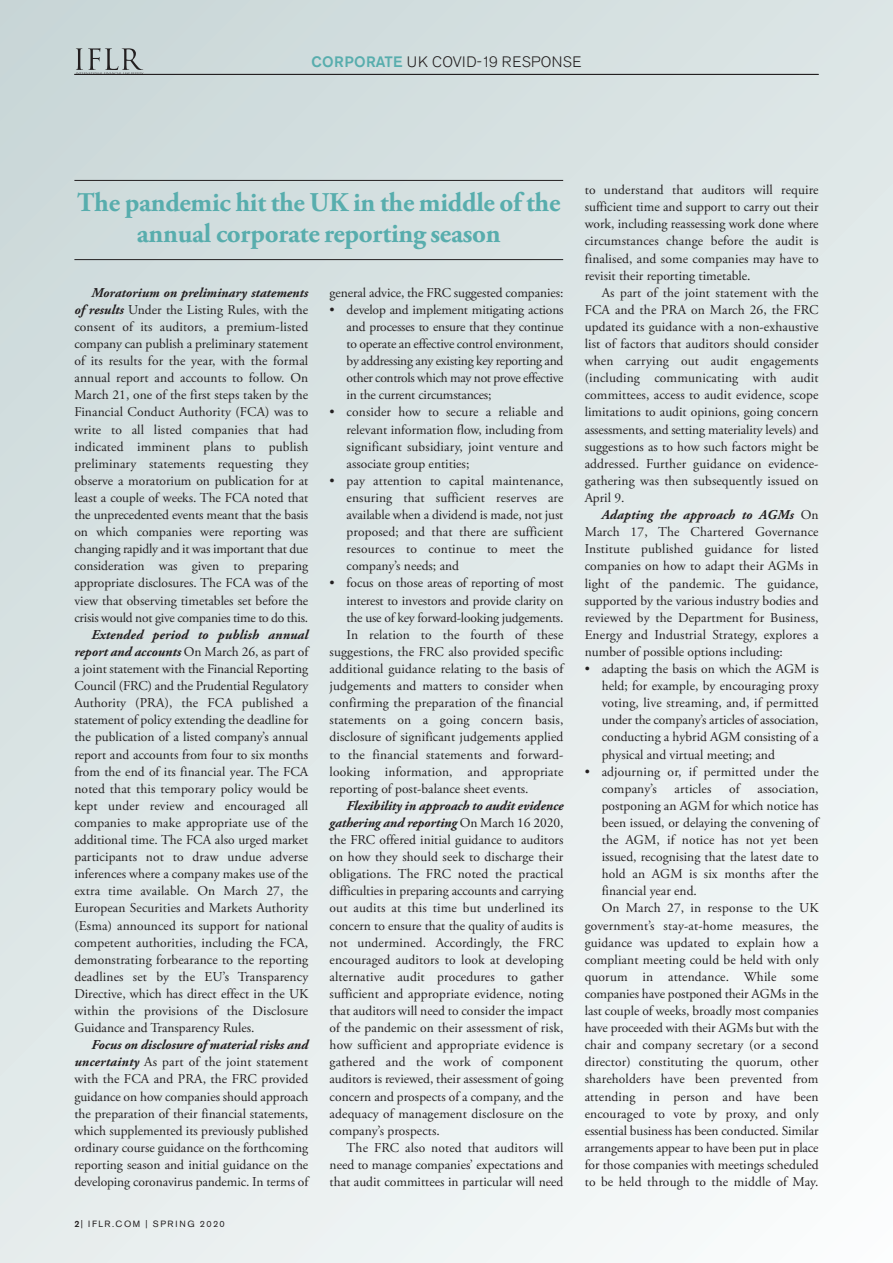
<style>
.page{position:relative;width:893px;height:1263px;background:#fff}
.page>*{position:absolute;margin:0;border:0;box-sizing:border-box;transform-origin:0 0}
.t1{font:700 27px/31.5px "Adobe Garamond Pro";letter-spacing:-.01em;color:#58adad;text-align:center}
.t2{font:300 15px "Akzidenz Grotesk Pro";letter-spacing:.03em;color:#231f20}
.t3{font:13.5px/17.1px "Adobe Garamond Pro";letter-spacing:.005em;color:#231f20;text-align:justify}
.t4{font:13.5px "Adobe Garamond Pro";letter-spacing:-.015em;color:#231f20}
.t5{font:9px "Akzidenz Grotesk Pro";letter-spacing:.18em;color:#231f20}
.s1{font-weight:500;color:#58adad}
.s2{font-weight:700;font-style:italic}
.s3{font-weight:500}
</style>
<div class="page">
<div style="left:0;top:0;width:893px;height:1263px;background:linear-gradient(to bottom,#d1ddde,#f0f5f5)"></div>
<svg style="left:76px;top:48px;width:67px;height:26px"></svg>
<hr style="left:74px;top:180px;width:489px;height:1px;background:#231f20">
<hr style="left:74px;top:259px;width:489px;height:1px;background:#231f20">
<hr style="left:74px;top:74px;width:745px;height:1px;background:#231f20">
<p class="t2" style="left:311px;top:55px;width:271px"><span class="s1">CORPORATE</span> UK COVID-19 RESPONSE</p>
<h1 class="t1" style="left:77px;top:189px;width:485px">The pandemic hit the UK in the middle of the annual corporate reporting season</h1>
<p class="t3" style="left:74px;top:285px;width:235px;text-indent:17px"><span class="s2">Moratorium on preliminary statements of results</span> Under the Listing Rules, with the consent of its auditors, a premium-listed company can publish a preliminary statement of its results for the year, with the formal annual report and accounts to follow. On March 21, one of the first steps taken by the Financial Conduct Authority (FCA) was to write to all listed companies that had indicated imminent plans to publish preliminary statements requesting they observe a moratorium on publication for at least a couple of weeks. The FCA noted that the unprecedented events meant that the basis on which companies were reporting was changing rapidly and it was important that due consideration was given to preparing appropriate disclosures. The FCA was of the view that observing timetables set before the crisis would not give companies time to do this.</p>
<p class="t3" style="left:74px;top:627px;width:235px;text-indent:17px"><span class="s2">Extended period to publish annual report and accounts</span> On March 26, as part of a joint statement with the Financial Reporting Council (FRC) and the Prudential Regulatory Authority (PRA), the FCA published a statement of policy extending the deadline for the publication of a listed company’s annual report and accounts from four to six months from the end of its financial year. The FCA noted that this temporary policy would be kept under review and encouraged all companies to make appropriate use of the additional time. The FCA also urged market participants not to draw undue adverse inferences where a company makes use of the extra time available. On March 27, the European Securities and Markets Authority (Esma) announced its support for national competent authorities, including the FCA, demonstrating forbearance to the reporting deadlines set by the EU’s Transparency Directive, which has direct effect in the UK within the provisions of the Disclosure Guidance and Transparency Rules.</p>
<p class="t3" style="left:74px;top:1037px;width:235px;text-indent:17px"><span class="s2">Focus on disclosure of material risks and uncertainty</span> As part of the joint statement with the FCA and PRA, the FRC provided guidance on how companies should approach the preparation of their financial statements, which supplemented its previously published ordinary course guidance on the forthcoming reporting season and initial guidance on the developing coronavirus pandemic. In terms of</p>
<p class="t5" style="left:74px;top:1221px;width:152px"><span class="s3">2</span>| IFLR.COM | SPRING 2020</p>
<p class="t3" style="left:330px;top:285px;width:235px">general advice, the FRC suggested companies:</p>
<p class="t3" style="left:347px;top:302px;width:218px;text-indent:-17px">• develop and implement mitigating actions and processes to ensure that they continue to operate an effective control environment, by addressing any existing key reporting and other controls which may not prove effective in the current circumstances;</p>
<p class="t3" style="left:347px;top:405px;width:218px;text-indent:-17px">• consider how to secure a reliable and relevant information flow, including from significant subsidiary, joint venture and associate group entities;</p>
<p class="t3" style="left:347px;top:473px;width:218px;text-indent:-17px">• pay attention to capital maintenance, ensuring that sufficient reserves are available when a dividend is made, not just proposed; and that there are sufficient resources to continue to meet the company’s needs; and</p>
<p class="t3" style="left:330px;top:576px;width:235px">• focus on those areas of reporting of most</p>
<p class="t3" style="left:347px;top:593px;width:218px">interest to investors and provide clarity on</p>
<p class="t4" style="left:347px;top:612px;width:218px">the use of key forward-looking judgements.</p>
<p class="t3" style="left:347px;top:627px;width:218px">In relation to the fourth of these</p>
<p class="t3" style="left:330px;top:644px;width:235px">suggestions, the FRC also provided specific</p>
<p class="t3" style="left:330px;top:661px;width:235px">additional guidance relating to the basis of</p>
<p class="t3" style="left:330px;top:678px;width:235px">judgements and matters to consider when</p>
<p class="t3" style="left:330px;top:695px;width:235px">confirming the preparation of the financial</p>
<p class="t3" style="left:330px;top:713px;width:235px">statements on a going concern basis,</p>
<p class="t3" style="left:330px;top:730px;width:235px">disclosure of significant judgements applied</p>
<p class="t3" style="left:330px;top:747px;width:235px">to the financial statements and forward-</p>
<p class="t3" style="left:330px;top:764px;width:235px">looking information, and appropriate</p>
<p class="t3" style="left:330px;top:781px;width:201px">reporting of post-balance sheet events.</p>
<p class="t3" style="left:330px;top:798px;width:235px;text-indent:17px"><span class="s2">Flexibility in approach to audit evidence gathering and reporting</span> On March 16 2020, the FRC offered initial guidance to auditors on how they should seek to discharge their obligations. The FRC noted the practical difficulties in preparing accounts and carrying out audits at this time but underlined its concern to ensure that the quality of audits is not undermined. Accordingly, the FRC encouraged auditors to look at developing alternative audit procedures to gather sufficient and appropriate evidence, noting that auditors will need to consider the impact of the pandemic on their assessment of risk, how sufficient and appropriate evidence is gathered and the work of component auditors is reviewed, their assessment of going concern and prospects of a company, and the adequacy of management disclosure on the company’s prospects.</p>
<p class="t3" style="left:330px;top:1140px;width:235px;text-indent:17px">The FRC also noted that auditors will need to manage companies’ expectations and that audit committees in particular will need</p>
<p class="t3" style="left:585px;top:182px;width:235px">to understand that auditors will require sufficient time and support to carry out their work, including reassessing work done where circumstances change before the audit is finalised, and some companies may have to revisit their reporting timetable.</p>
<p class="t3" style="left:585px;top:285px;width:235px;text-indent:17px">As part of the joint statement with the FCA and the PRA on March 26, the FRC updated its guidance with a non-exhaustive list of factors that auditors should consider when carrying out audit engagements (including communicating with audit committees, access to audit evidence, scope limitations to audit opinions, going concern assessments, and setting materiality levels) and suggestions as to how such factors might be addressed. Further guidance on evidence&shy;gathering was then subsequently issued on April 9.</p>
<p class="t3" style="left:585px;top:507px;width:235px;text-indent:17px"><span class="s2">Adapting the approach to AGMs</span> On March 17, The Chartered Governance Institute published guidance for listed companies on how to adapt their AGMs in light of the pandemic. The guidance, supported by the various industry bodies and reviewed by the Department for Business, Energy and Industrial Strategy, explores a number of possible options including:</p>
<p class="t3" style="left:602px;top:661px;width:218px;text-indent:-17px">• adapting the basis on which the AGM is held; for example, by encouraging proxy voting, live streaming, and, if permitted under the company’s articles of association, conducting a hybrid AGM consisting of a physical and virtual meeting; and</p>
<p class="t3" style="left:602px;top:764px;width:218px;text-indent:-17px">• adjourning or, if permitted under the company’s</p>
<p class="t3" style="left:674px;top:781px;width:39px">articles</p>
<p class="t3" style="left:729px;top:781px;width:12px">of</p>
<p class="t3" style="left:757px;top:781px;width:63px">association,</p>
<p class="t3" style="left:602px;top:798px;width:218px">postponing an AGM for which notice has</p>
<p class="t3" style="left:602px;top:815px;width:218px">been issued, or delaying the convening of</p>
<p class="t3" style="left:602px;top:832px;width:218px">the AGM, if notice has not yet been</p>
<p class="t3" style="left:602px;top:849px;width:218px">issued, recognising that the latest date to</p>
<p class="t3" style="left:602px;top:866px;width:218px">hold an AGM is six months after the</p>
<p class="t3" style="left:602px;top:884px;width:97px">financial year end.</p>
<p class="t3" style="left:602px;top:901px;width:218px">On March 27, in response to the UK</p>
<p class="t3" style="left:585px;top:918px;width:235px">government’s stay-at-home measures, the</p>
<p class="t3" style="left:585px;top:935px;width:235px">guidance was updated to explain how a</p>
<p class="t3" style="left:585px;top:952px;width:235px">compliant meeting could be held with only</p>
<p class="t3" style="left:585px;top:969px;width:235px">quorum in attendance. While some</p>
<p class="t3" style="left:585px;top:986px;width:235px">companies have postponed their AGMs in the</p>
<p class="t3" style="left:585px;top:1003px;width:235px">last couple of weeks, broadly most companies</p>
<p class="t3" style="left:585px;top:1020px;width:235px">have proceeded with their AGMs but with the</p>
<p class="t3" style="left:585px;top:1037px;width:235px">chair and company secretary (or a second</p>
<p class="t3" style="left:585px;top:1055px;width:235px">director) constituting the quorum, other</p>
<p class="t3" style="left:585px;top:1072px;width:235px">shareholders have been prevented from</p>
<p class="t3" style="left:585px;top:1089px;width:235px">attending in person and have been</p>
<p class="t3" style="left:585px;top:1106px;width:235px">encouraged to vote by proxy, and only</p>
<p class="t3" style="left:585px;top:1123px;width:235px">essential business has been conducted. Similar</p>
<p class="t3" style="left:585px;top:1140px;width:235px">arrangements appear to have been put in place</p>
<p class="t3" style="left:585px;top:1157px;width:235px">for those companies with meetings scheduled</p>
<p class="t3" style="left:585px;top:1174px;width:235px">to be held through to the middle of May.</p>
</div>
